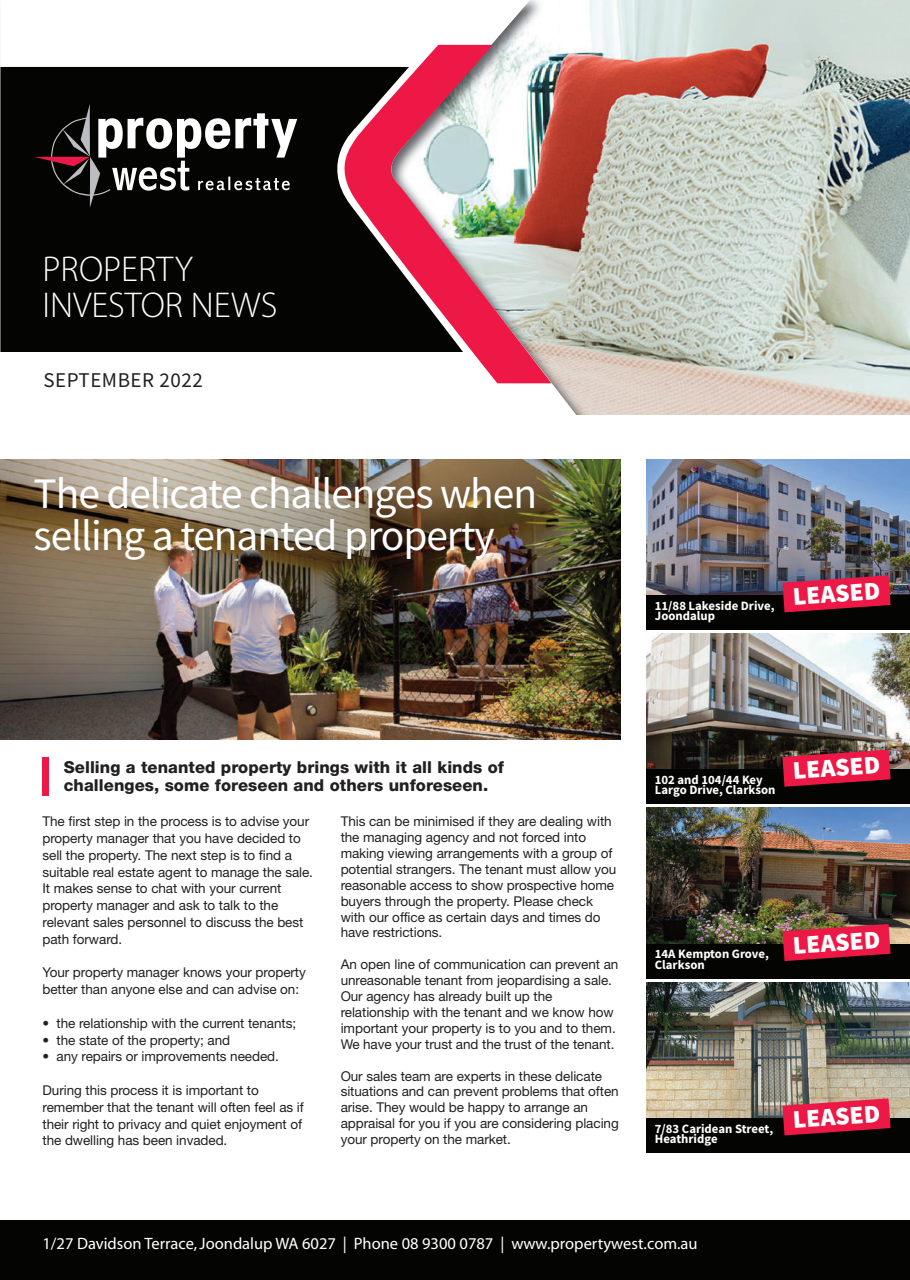
<style>
.page{position:relative;width:910px;height:1280px;background:#fff}
.page>*{position:absolute;margin:0;border:0;box-sizing:border-box;transform-origin:0 0}
.t1{font:43.5px/42px "Source Sans Pro";letter-spacing:-.025em;color:#fff}
.t2{font:36px/36px "Myriad MM 215 600";color:#fff}
.t3{font:900 25.5px "Source Sans Pro";color:#fff}
.t4{font:21px "Source Sans Pro";letter-spacing:.025em;color:#231f20}
.t5{font:800 16.5px/18px "Helvetica Neue";letter-spacing:.005em;color:#231f20}
.t6{font:16.5px "Myriad MM 406 600";color:#fff}
.t7{font:13.5px/15.9px "Helvetica Neue";letter-spacing:-.005em;color:#231f20}
.t8{font:700 12.75px/10.5px "Source Sans Pro";color:#fff}
</style>
<div class="page">
<img style="left:602px;top:0;width:308px;height:415px">
<img style="left:582px;top:0;width:20px;height:415px">
<svg style="left:0;top:0;width:582px;height:415px"></svg>
<img style="left:334px;top:45px;width:217px;height:338px">
<svg style="left:0;top:67px;width:469px;height:286px;background:#381f23"></svg>
<svg style="left:34px;top:104px;width:263px;height:104px"></svg>
<div style="left:0;top:1220px;width:910px;height:60px;background:#040503"></div>
<div style="left:0;top:353px;width:472px;height:85px;background:#fff"></div>
<img style="left:646px;top:459px;width:264px;height:136px">
<div style="left:646px;top:595px;width:264px;height:34px;background:#040503"></div>
<svg style="left:782px;top:575px;width:109px;height:37px;background:#c31d43"></svg>
<img style="left:646px;top:634px;width:264px;height:136px">
<div style="left:646px;top:770px;width:264px;height:34px;background:#040503"></div>
<img style="left:646px;top:808px;width:264px;height:136px">
<div style="left:646px;top:944px;width:264px;height:34px;background:#040503"></div>
<img style="left:646px;top:982px;width:264px;height:136px">
<div style="left:646px;top:1118px;width:264px;height:34px;background:#040503"></div>
<svg style="left:782px;top:750px;width:109px;height:37px;background:#c11a3c"></svg>
<svg style="left:782px;top:924px;width:109px;height:37px;background:#c8203e"></svg>
<svg style="left:782px;top:1098px;width:108px;height:37px;background:#cf2647"></svg>
<img style="left:0;top:459px;width:621px;height:281px">
<div style="left:43px;top:757px;width:6px;height:38px;background:#ed1845"></div>
<h2 class="t2" style="left:43px;top:254px;width:236px">PROPERTY<br>INVESTOR NEWS</h2>
<h3 class="t4" style="left:43px;top:372px;width:161px">SEPTEMBER 2022</h3>
<h1 class="t1" style="left:34px;top:476px;width:505px">The delicate challenges when selling a tenanted property</h1>
<p class="t8" style="left:655px;top:601px;width:121px">11/88 Lakeside Drive,</p>
<p class="t8" style="left:655px;top:612px;width:62px">Joondalup</p>
<h3 class="t3" style="left:792px;top:581px;width:89px;rotate:-4deg">LEASED</h3>
<p class="t5" style="left:64px;top:760px;width:442px">Selling a tenanted property brings with it all kinds of challenges, some foreseen and others unforeseen.</p>
<p class="t7" style="left:43px;top:814px;width:272px;line-height:16.8px">The first step in the process is to advise your property manager that you have decided to sell the property. The next step is to find a suitable real estate agent to manage the sale.<br>It makes sense to chat with your current property manager and ask to talk to the relevant sales personnel to discuss the best path forward.</p>
<p class="t7" style="left:43px;top:966px;width:265px;line-height:16.8px">Your property manager knows your property better than anyone else and can advise on:</p>
<p class="t7" style="left:43px;top:1017px;width:255px">• the relationship with the current tenants;</p>
<p class="t7" style="left:43px;top:1033px;width:189px">• the state of the property; and</p>
<p class="t7" style="left:43px;top:1050px;width:238px">• any repairs or improvements needed.</p>
<p class="t7" style="left:43px;top:1083px;width:263px;line-height:16.8px">During this process it is important to remember that the tenant will often feel as if their right to privacy and quiet enjoyment of the dwelling has been invaded.</p>
<p class="t7" style="left:341px;top:815px;width:277px">This can be minimised if they are dealing with the managing agency and not forced into making viewing arrangements with a group of potential strangers. The tenant must allow you reasonable access to show prospective home buyers through the property. Please check with our office as certain days and times do have restrictions.</p>
<p class="t7" style="left:341px;top:958px;width:279px">An open line of communication can prevent an unreasonable tenant from jeopardising a sale.<br>Our agency has already built up the relationship with the tenant and we know how important your property is to you and to them.<br>We have your trust and the trust of the tenant.</p>
<p class="t7" style="left:341px;top:1069px;width:280px">Our sales team are experts in these delicate situations and can prevent problems that often arise. They would be happy to arrange an appraisal for you if you are considering placing your property on the market.</p>
<p class="t8" style="left:655px;top:775px;width:122px">102 and 104/44 Key<br>Largo Drive, Clarkson</p>
<h3 class="t3" style="left:792px;top:756px;width:89px;rotate:-4deg">LEASED</h3>
<p class="t8" style="left:655px;top:950px;width:116px">14A Kempton Grove,<br>Clarkson</p>
<h3 class="t3" style="left:792px;top:930px;width:89px;rotate:-4deg">LEASED</h3>
<p class="t8" style="left:655px;top:1124px;width:120px">7/83 Caridean Street,<br>Heathridge</p>
<h3 class="t3" style="left:792px;top:1104px;width:89px;rotate:-4deg">LEASED</h3>
<p class="t6" style="left:43px;top:1237px;width:657px">1/27 Davidson Terrace, Joondalup WA 6027 | Phone 08 9300 0787 | www.propertywest.com.au</p>
</div>
